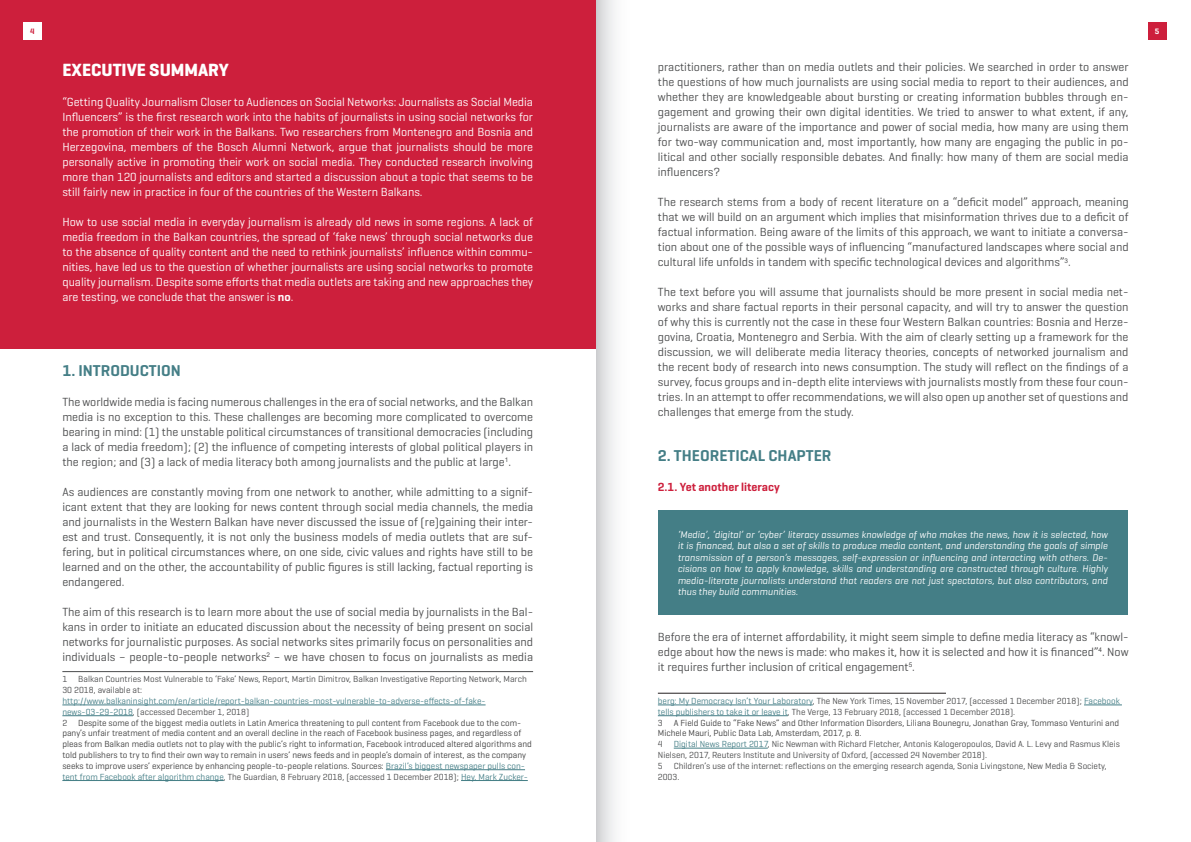
<style>
.page{position:relative;width:1191px;height:842px;background:#fff}
.page>*{position:absolute;margin:0;border:0;box-sizing:border-box;transform-origin:0 0}
.t1{font:700 18px "Geogrotesque";color:#fff}
.t2{font:600 16px "Geogrotesque";color:#447e86}
.t3{font:12px/15px "Geogrotesque";color:#4b4c4d;text-align:justify}
.t4{font:12px/15px "Geogrotesque";color:#fff;text-align:justify}
.t5{font:600 12px "Geogrotesque";color:#cd1f3c}
.t6{font:italic 10px/11.5px "Geogrotesque";color:#fff;text-align:justify}
.t7{font:9px/10.8px "Geogrotesque";color:#404040}
.t8{font:9px/10.8px "Geogrotesque";color:#4b4c4d}
.t9{font:600 8px "Geogrotesque";color:#cd1f3c}
.t10{font:600 8px "Geogrotesque";color:#fff}
.s1{font-weight:600}
.s2{color:#447e86}
.s3{color:#404040}
.s4{color:#4b4c4d}
</style>
<div class="page">
<div style="left:1148px;top:22px;width:18px;height:18px;background:#cd1f3c"></div>
<div style="left:596px;top:0;width:38px;height:841px;background:linear-gradient(to right,#d8d9db,#fff)"></div>
<div style="left:0;top:0;width:595px;height:349px;background:#cd1f3c"></div>
<div style="left:23px;top:22px;width:19px;height:18px;background:#fff"></div>
<hr style="left:62px;top:671px;width:471px;height:1px;background:#4b4c4d">
<hr style="left:62px;top:705px;width:423px;height:1px;background:#447e86">
<hr style="left:62px;top:715px;width:71px;height:1px;background:#447e86">
<hr style="left:386px;top:769px;width:139px;height:1px;background:#447e86">
<hr style="left:62px;top:780px;width:162px;height:1px;background:#447e86">
<hr style="left:461px;top:780px;width:67px;height:1px;background:#447e86">
<div style="left:658px;top:510px;width:469px;height:105px;background:#447e86"></div>
<hr style="left:658px;top:693px;width:288px;height:1px;background:#231f20">
<hr style="left:658px;top:705px;width:154px;height:1px;background:#447e86">
<hr style="left:1084px;top:705px;width:38px;height:1px;background:#447e86">
<hr style="left:658px;top:715px;width:130px;height:1px;background:#447e86">
<hr style="left:674px;top:748px;width:93px;height:1px;background:#447e86">
<p class="t9" style="left:30px;top:26px;width:6px">4</p>
<p class="t10" style="left:1154px;top:26px;width:6px">5</p>
<h1 class="t1" style="left:62px;top:59px;width:168px">EXECUTIVE SUMMARY</h1>
<p class="t4" style="left:62px;top:94px;width:472px">“Getting Quality Journalism Closer to Audiences on Social Networks: Journalists as Social Media Influencers” is the first research work into the habits of journalists in using social networks for the promotion of their work in the Balkans. Two researchers from Montenegro and Bosnia and Herzegovina, members of the Bosch Alumni Network, argue that journalists should be more personally active in promoting their work on social media. They conducted research involving more than 120 journalists and editors and started a discussion about a topic that seems to be still fairly new in practice in four of the countries of the Western Balkans.</p>
<p class="t4" style="left:62px;top:214px;width:472px">How to use social media in everyday journalism is already old news in some regions. A lack of media freedom in the Balkan countries, the spread of ‘fake news’ through social networks due to the absence of quality content and the need to rethink journalists’ influence within commu&shy;nities, have led us to the question of whether journalists are using social networks to promote quality journalism. Despite some efforts that media outlets are taking and new approaches they are testing, we conclude that the answer is <span class="s1">no</span>.</p>
<p class="t3" style="left:658px;top:59px;width:472px">practitioners, rather than on media outlets and their policies. We searched in order to answer the questions of how much journalists are using social media to report to their audiences, and whether they are knowledgeable about bursting or creating information bubbles through en&shy;gagement and growing their own digital identities. We tried to answer to what extent, if any, journalists are aware of the importance and power of social media, how many are using them for two-way communication and, most importantly, how many are engaging the public in po&shy;litical and other socially responsible debates. And finally: how many of them are social media influencers?</p>
<p class="t3" style="left:658px;top:194px;width:472px">The research stems from a body of recent literature on a “deficit model” approach, meaning that we will build on an argument which implies that misinformation thrives due to a deficit of factual information. Being aware of the limits of this approach, we want to initiate a conversa&shy;tion about one of the possible ways of influencing “manufactured landscapes where social and cultural life unfolds in tandem with specific technological devices and algorithms”<sup>3</sup>.</p>
<p class="t3" style="left:658px;top:284px;width:472px">The text before you will assume that journalists should be more present in social media net&shy;works and share factual reports in their personal capacity, and will try to answer the question of why this is currently not the case in these four Western Balkan countries: Bosnia and Herze&shy;govina, Croatia, Montenegro and Serbia. With the aim of clearly setting up a framework for the discussion, we will deliberate media literacy theories, concepts of networked journalism and the recent body of research into news consumption. The study will reflect on the findings of a survey, focus groups and in-depth elite interviews with journalists mostly from these four coun&shy;tries. In an attempt to offer recommendations, we will also open up another set of questions and challenges that emerge from the study.</p>
<h2 class="t2" style="left:658px;top:446px;width:175px">2. THEORETICAL CHAPTER</h2>
<p class="t5" style="left:658px;top:480px;width:123px">2.1. Yet another literacy</p>
<p class="t6" style="left:677px;top:528px;width:431px">‘Media’, ‘digital’ or ‘cyber’ literacy assumes knowledge of who makes the news, how it is selected, how it is financed, but also a set of skills to produce media content, and understanding the goals of simple transmission of a person’s messages, self-expression or influencing and interacting with others. De&shy;cisions on how to apply knowledge, skills and understanding are constructed through culture. Highly media-literate journalists understand that readers are not just spectators, but also contributors, and thus they build communities.</p>
<p class="t3" style="left:658px;top:629px;width:472px">Before the era of internet affordability, it might seem simple to define media literacy as “knowl&shy;edge about how the news is made: who makes it, how it is selected and how it is financed”<sup>4</sup>. Now it requires further inclusion of critical engagement<sup>5</sup>.</p>
<p class="t8" style="left:658px;top:695px;width:463px"><span class="s2">berg: My Democracy Isn’t Your Laboratory</span>, The New York Times, 15 November 2017, (accessed 1 December 2018); <span class="s2">Facebook tells publishers to take it or leave it</span>, The Verge, 13 February 2018, (accessed 1 December 2018).<br>3 <span class="s3">A Field Guide to “Fake News” and Other Information Disorders, Liliana Bounegru, Jonathan Gray, Tommaso Venturini and Michele Mauri, Public Data Lab, Amsterdam, 2017, p. 8.<br></span>4 <span class="s2">Digital News Report 2017</span>, Nic Newman with Richard Fletcher, Antonis Kalogeropoulos, David A. L. Levy and Rasmus Kleis Nielsen, 2017, Reuters Institute and University of Oxford, (accessed 24 November 2018).<br>5 Children’s use of the internet: reflections on the emerging research agenda, Sonia Livingstone, New Media &amp; Society, 2003.</p>
<h2 class="t2" style="left:62px;top:360px;width:120px">1. INTRODUCTION</h2>
<p class="t3" style="left:62px;top:394px;width:472px">The worldwide media is facing numerous challenges in the era of social networks, and the Balkan media is no exception to this. These challenges are becoming more complicated to overcome bearing in mind: (1) the unstable political circumstances of transitional democracies (including a lack of media freedom); (2) the influence of competing interests of global political players in the region; and (3) a lack of media literacy both among journalists and the public at large<sup>1</sup>.</p>
<p class="t3" style="left:62px;top:484px;width:472px">As audiences are constantly moving from one network to another, while admitting to a signif&shy;icant extent that they are looking for news content through social media channels, the media and journalists in the Western Balkan have never discussed the issue of (re)gaining their inter&shy;est and trust. Consequently, it is not only the business models of media outlets that are suf&shy;fering, but in political circumstances where, on one side, civic values and rights have still to be learned and on the other, the accountability of public figures is still lacking, factual reporting is endangered.</p>
<p class="t3" style="left:62px;top:604px;width:472px">The aim of this research is to learn more about the use of social media by journalists in the Bal&shy;kans in order to initiate an educated discussion about the necessity of being present on social networks for journalistic purposes. As social networks sites primarily focus on personalities and individuals – people-to-people networks<sup>2</sup> – we have chosen to focus on journalists as media</p>
<p class="t8" style="left:62px;top:674px;width:466px">1 Balkan Countries Most Vulnerable to ‘Fake’ News, Report, Martin Dimitrov, Balkan Investigative Reporting Network, March<br>30 2018, available at:</p>
<p class="t7" style="left:62px;top:695px;width:471px"><span class="s2">http://www.balkaninsight.com/en/article/report-balkan-countries-most-vulnerable-to-adverse-effects-of-fake&shy;news-03-29-2018</span><span class="s4">, (accessed December 1, 2018)<br>2</span> Despite some of the biggest media outlets in Latin America threatening to pull content from Facebook due to the com&shy;pany’s unfair treatment of media content and an overall decline in the reach of Facebook business pages, and regardless of pleas from Balkan media outlets not to play with the public’s right to information, Facebook introduced altered algorithms and told publishers to try to find their own way to remain in users’ news feeds and in people’s domain of interest, as the company seeks to improve users’ experience by enhancing people-to-people relations. Sources: <span class="s2">Brazil’s biggest newspaper pulls con&shy;tent from Facebook after algorithm change</span><span class="s4">, The Guardian, 8 February 2018, (accessed 1 December 2018);</span> <span class="s2">Hey, Mark Zucker-</span></p>
</div>
